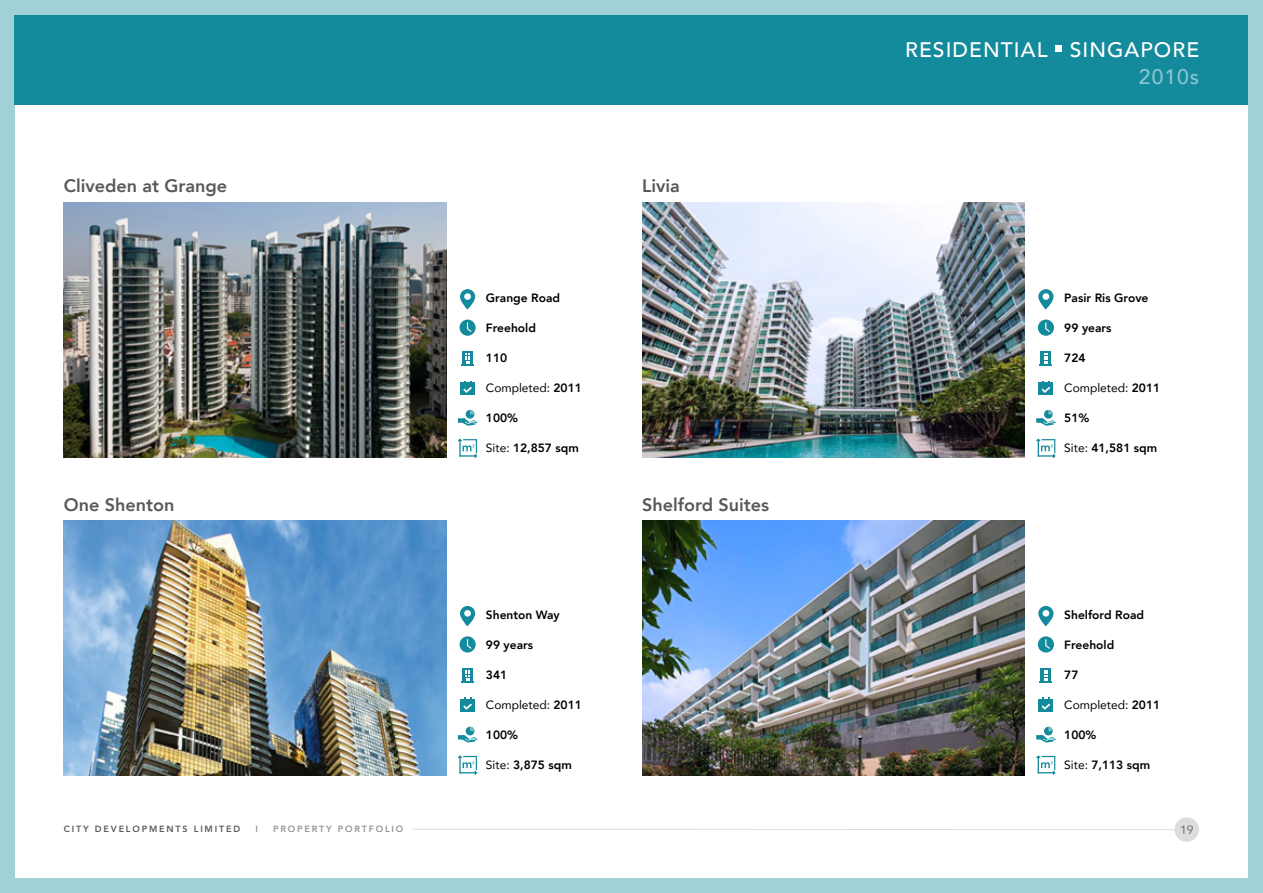
<style>
.page{position:relative;width:1263px;height:893px;background:#fff}
.page>*{position:absolute;margin:0;border:0;box-sizing:border-box;transform-origin:0 0}
.t1{font:500 21px "Avenir";letter-spacing:.05em;color:#fff}
.t2{font:500 21px "Avenir";letter-spacing:.05em;color:#89c5ce}
.t3{font:800 18px "Avenir";color:#58595b}
.t4{font:800 12px "Avenir";color:#000}
.t5{font:12px "Avenir";color:#000}
.t6{font:12px "Avenir";color:#6d6e71}
.t7{font:800 9px "Avenir";letter-spacing:.2em;color:#58595b}
.t8{font:800 9px "Avenir";letter-spacing:.2em;color:#939598}
.s1{font-weight:800}
.s2{font-weight:400}
</style>
<div class="page">
<div style="left:0;top:0;width:1263px;height:893px;border:15px solid #a1d1d7"></div>
<div style="left:15px;top:15px;width:1233px;height:89px;background:#148b9c"></div>
<div style="left:1055px;top:45px;width:7px;height:6px;background:#fff"></div>
<div style="left:1038px;top:320px;width:16px;height:16px;background:#148b9c;border-radius:50%"></div>
<svg style="left:1045px;top:322px;width:5px;height:10px"></svg>
<svg style="left:1038px;top:289px;width:15px;height:21px"></svg>
<div style="left:1042px;top:293px;width:7px;height:7px;background:#fff;border-radius:50%"></div>
<div style="left:1041px;top:351px;width:10px;height:14px;background:#148b9c"></div>
<svg style="left:1039px;top:353px;width:13px;height:13px"></svg>
<div style="left:1039px;top:385px;width:14px;height:10px;background:#148b9c"></div>
<svg style="left:1039px;top:381px;width:14px;height:12px"></svg>
<svg style="left:1036px;top:410px;width:20px;height:16px"></svg>
<svg style="left:1036px;top:438px;width:20px;height:20px"></svg>
<div style="left:459px;top:320px;width:17px;height:16px;background:#148b9c;border-radius:50%"></div>
<svg style="left:467px;top:322px;width:4px;height:10px"></svg>
<svg style="left:460px;top:289px;width:15px;height:21px"></svg>
<div style="left:464px;top:293px;width:7px;height:7px;background:#fff;border-radius:50%"></div>
<div style="left:462px;top:351px;width:11px;height:14px;background:#148b9c"></div>
<svg style="left:461px;top:353px;width:13px;height:13px"></svg>
<div style="left:460px;top:385px;width:15px;height:10px;background:#148b9c"></div>
<svg style="left:460px;top:381px;width:15px;height:12px"></svg>
<svg style="left:458px;top:410px;width:19px;height:16px"></svg>
<svg style="left:458px;top:438px;width:20px;height:20px"></svg>
<div style="left:1038px;top:636px;width:16px;height:16px;background:#148b9c;border-radius:50%"></div>
<svg style="left:1045px;top:639px;width:5px;height:10px"></svg>
<svg style="left:1038px;top:606px;width:15px;height:20px"></svg>
<div style="left:1042px;top:610px;width:7px;height:7px;background:#fff;border-radius:50%"></div>
<div style="left:1041px;top:668px;width:10px;height:14px;background:#148b9c"></div>
<svg style="left:1039px;top:670px;width:13px;height:13px"></svg>
<div style="left:1039px;top:702px;width:14px;height:10px;background:#148b9c"></div>
<svg style="left:1039px;top:698px;width:14px;height:12px"></svg>
<svg style="left:1036px;top:727px;width:20px;height:15px"></svg>
<svg style="left:1036px;top:755px;width:20px;height:20px"></svg>
<svg style="left:459px;top:636px;width:17px;height:16px"></svg>
<svg style="left:467px;top:639px;width:4px;height:10px"></svg>
<svg style="left:460px;top:606px;width:15px;height:20px"></svg>
<div style="left:464px;top:610px;width:7px;height:7px;background:#fff;border-radius:50%"></div>
<div style="left:462px;top:668px;width:11px;height:14px;background:#148b9c"></div>
<svg style="left:461px;top:670px;width:13px;height:13px"></svg>
<div style="left:460px;top:702px;width:15px;height:10px;background:#148b9c"></div>
<svg style="left:460px;top:698px;width:15px;height:12px"></svg>
<svg style="left:458px;top:727px;width:19px;height:15px"></svg>
<svg style="left:458px;top:755px;width:20px;height:20px"></svg>
<img style="left:64px;top:202px;width:382px;height:255px">
<img style="left:642px;top:202px;width:383px;height:255px">
<img style="left:64px;top:521px;width:382px;height:255px">
<img style="left:642px;top:521px;width:383px;height:255px">
<svg style="left:412px;top:828px;width:762px;height:2px"></svg>
<div style="left:1174px;top:817px;width:25px;height:25px;background:#dcddde;border-radius:50%"></div>
<h2 class="t3" style="left:64px;top:172px;width:165px">Cliveden at Grange</h2>
<h2 class="t3" style="left:642px;top:172px;width:39px">Livia</h2>
<p class="t4" style="left:486px;top:289px;width:76px">Grange Road</p>
<p class="t4" style="left:486px;top:319px;width:52px">Freehold</p>
<p class="t4" style="left:486px;top:349px;width:23px">110</p>
<p class="t5" style="left:486px;top:378px;width:97px">Completed: <span class="s1">2011</span></p>
<p class="t4" style="left:486px;top:409px;width:34px">100%</p>
<p class="t4" style="left:486px;top:439px;width:95px"><span class="s2">Site:</span> 12,857 sqm</p>
<h2 class="t3" style="left:64px;top:490px;width:112px">One Shenton</h2>
<h2 class="t3" style="left:642px;top:490px;width:129px">Shelford Suites</h2>
<p class="t4" style="left:486px;top:605px;width:75px">Shenton Way</p>
<p class="t4" style="left:486px;top:635px;width:49px">99 years</p>
<p class="t4" style="left:486px;top:665px;width:23px">341</p>
<p class="t5" style="left:486px;top:695px;width:97px">Completed: <span class="s1">2011</span></p>
<p class="t4" style="left:486px;top:725px;width:34px">100%</p>
<p class="t4" style="left:486px;top:755px;width:87px"><span class="s2">Site:</span> 3,875 sqm</p>
<h1 class="t1" style="left:905px;top:32px;width:295px">RESIDENTIAL SINGAPORE</h1>
<h1 class="t2" style="left:1139px;top:59px;width:62px">2010s</h1>
<p class="t4" style="left:1064px;top:289px;width:86px">Pasir Ris Grove</p>
<p class="t4" style="left:1064px;top:319px;width:49px">99 years</p>
<p class="t4" style="left:1064px;top:349px;width:23px">724</p>
<p class="t5" style="left:1064px;top:378px;width:97px">Completed: <span class="s1">2011</span></p>
<p class="t4" style="left:1064px;top:409px;width:27px">51%</p>
<p class="t4" style="left:1064px;top:439px;width:95px"><span class="s2">Site:</span> 41,581 sqm</p>
<p class="t4" style="left:1064px;top:605px;width:81px">Shelford Road</p>
<p class="t4" style="left:1064px;top:635px;width:52px">Freehold</p>
<p class="t4" style="left:1064px;top:665px;width:16px">77</p>
<p class="t5" style="left:1064px;top:695px;width:97px">Completed: <span class="s1">2011</span></p>
<p class="t4" style="left:1064px;top:725px;width:34px">100%</p>
<p class="t4" style="left:1064px;top:755px;width:87px"><span class="s2">Site:</span> 7,113 sqm</p>
<p class="t7" style="left:64px;top:821px;width:178px">CITY DEVELOPMENTS LIMITED</p>
<p class="t8" style="left:255px;top:821px;width:4px">I</p>
<p class="t8" style="left:273px;top:821px;width:132px">PROPERTY PORTFOLIO</p>
<p class="t6" style="left:1180px;top:820px;width:15px">19</p>
</div>
